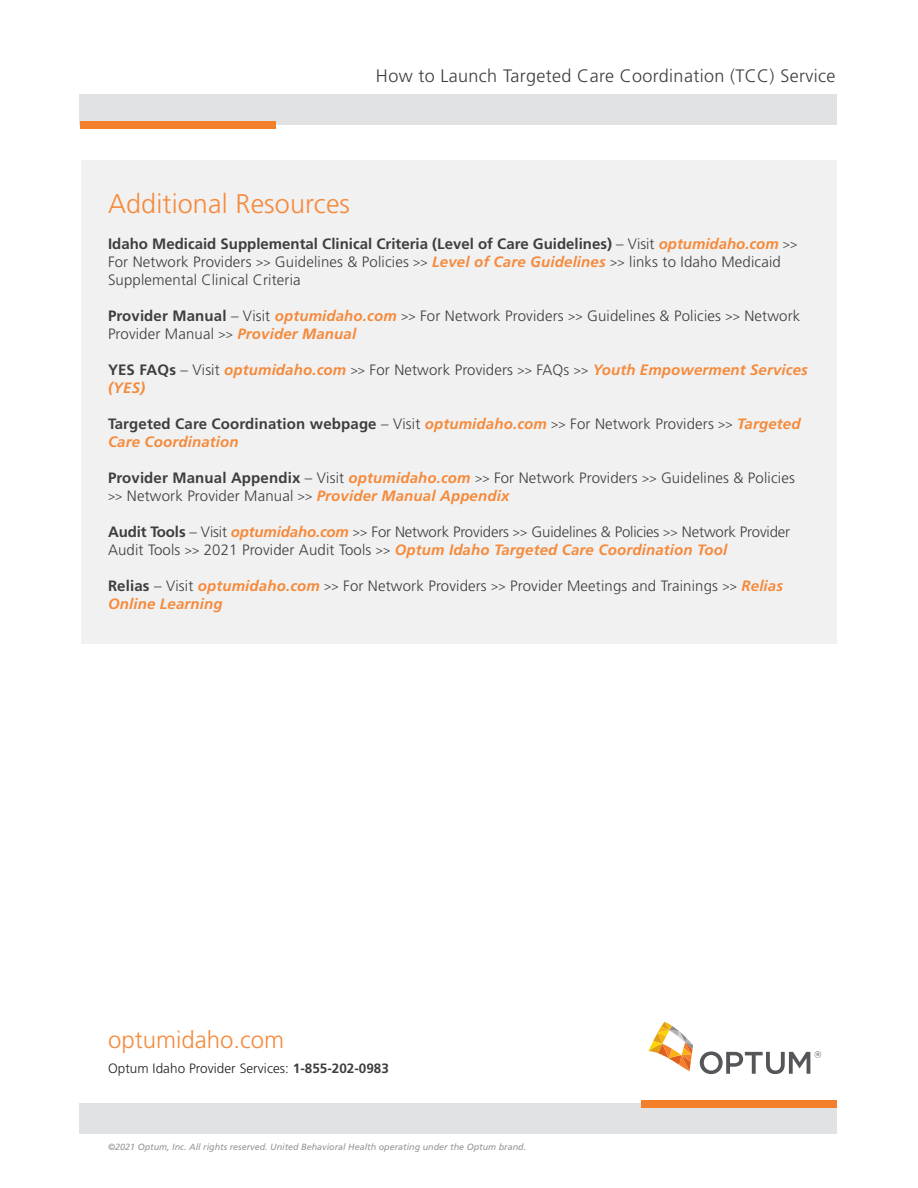
<style>
.page{position:relative;width:918px;height:1188px;background:#fff}
.page>*{position:absolute;margin:0;border:0;box-sizing:border-box;transform-origin:0 0}
.Body_copy{font:300 27px "Frutiger";letter-spacing:.005em;color:#f58a3b}
.t1{font:300 24px "Frutiger";color:#f58a3b}
.t2{font:300 18px "Frutiger";letter-spacing:.02em;color:#3e3e3f}
.t3{font:300 15px/18px "Frutiger";letter-spacing:.01em;color:#3e3e3f}
.t4{font:italic 700 15px/18px "Frutiger";letter-spacing:.01em;color:#f58a3b}
.t5{font:300 15px/18px "Frutiger";letter-spacing:-.01em;color:#3e3e3f}
.Body_Copy{font:300 13.5px "Frutiger";letter-spacing:.005em;color:#231f20}
.t6{font:italic 9px "Frutiger";color:#939598}
.s1{font-weight:700}
.s2{font-weight:700;font-style:italic;color:#f58a3b}
.s3{font-size:12px}
.s4{font-style:normal;color:#3e3e3f}
.s5{font-weight:300;font-style:normal;color:#3e3e3f}
.s6{font-weight:300;font-style:normal;font-size:12px;color:#3e3e3f}
.s7{font-weight:700;color:#3e3e3f}
</style>
<div class="page">
<div style="left:80px;top:1104px;width:757px;height:30px;background:#e1e2e4"></div>
<div style="left:80px;top:95px;width:757px;height:30px;background:#e1e2e4"></div>
<div style="left:642px;top:1100px;width:195px;height:8px;background:#f47f2a"></div>
<div style="left:80px;top:121px;width:195px;height:8px;background:#f47f2a"></div>
<svg style="left:648px;top:1022px;width:45px;height:49px"></svg>
<svg style="left:700px;top:1051px;width:121px;height:23px"></svg>
<div style="left:81px;top:160px;width:756px;height:484px;background:#f1f1f2"></div>
<p class="t2" style="left:376px;top:65px;width:461px">How to Launch Targeted Care Coordination (TCC) Service</p>
<p class="Body_copy" style="left:108px;top:189px;width:244px">Additional Resources</p>
<p class="t3" style="left:108px;top:235px;width:691px"><span class="s1">Idaho Medicaid Supplemental Clinical Criteria (Level of Care Guidelines)</span> – Visit <span class="s2">optumidaho.com</span> <span class="s3">&gt;&gt;<br></span>For Network Providers <span class="s3">&gt;&gt;</span> Guidelines &amp; Policies <span class="s3">&gt;&gt;</span> <span class="s2">Level of Care Guidelines</span> <span class="s3">&gt;&gt;</span> links to Idaho Medicaid<br>Supplemental Clinical Criteria</p>
<p class="t3" style="left:108px;top:307px;width:694px"><span class="s1">Provider Manual</span> – Visit <span class="s2">optumidaho.com</span> <span class="s3">&gt;&gt;</span> For Network Providers <span class="s3">&gt;&gt;</span> Guidelines &amp; Policies <span class="s3">&gt;&gt;</span> Network<br>Provider Manual <span class="s3">&gt;&gt;</span> <span class="s2">Provider Manual</span></p>
<p class="t4" style="left:108px;top:361px;width:701px"><span class="s4">YES FAQs</span> <span class="s5">– Visit</span> optumidaho.com <span class="s6">&gt;&gt;</span> <span class="s5">For Network Providers</span> <span class="s6">&gt;&gt;</span> <span class="s5">FAQs</span> <span class="s6">&gt;&gt;</span> Youth Empowerment Services (YES)</p>
<p class="t4" style="left:108px;top:415px;width:694px"><span class="s4">Targeted Care Coordination webpage</span> <span class="s5">– Visit</span> optumidaho.com <span class="s6">&gt;&gt;</span> <span class="s5">For Network Providers</span> <span class="s6">&gt;&gt;</span> Targeted<br>Care Coordination</p>
<p class="t3" style="left:108px;top:469px;width:688px"><span class="s1">Provider Manual Appendix</span> – Visit <span class="s2">optumidaho.com</span> <span class="s3">&gt;&gt;</span> For Network Providers <span class="s3">&gt;&gt;</span> Guidelines &amp; Policies <span class="s3">&gt;&gt;</span> Network Provider Manual <span class="s3">&gt;&gt;</span> <span class="s2">Provider Manual Appendix</span></p>
<p class="t5" style="left:108px;top:523px;width:684px"><span class="s1">Audit Tools</span> – Visit <span class="s2">optumidaho.com</span> <span class="s3">&gt;&gt;</span> For Network Providers <span class="s3">&gt;&gt;</span> Guidelines &amp; Policies <span class="s3">&gt;&gt;</span> Network Provider<br>Audit Tools <span class="s3">&gt;&gt;</span> 2021 Provider Audit Tools <span class="s3">&gt;&gt;</span> <span class="s2">Optum Idaho Targeted Care Coordination Tool</span></p>
<p class="t3" style="left:108px;top:577px;width:677px"><span class="s1">Relias</span> – Visit <span class="s2">optumidaho.com</span> <span class="s3">&gt;&gt;</span> For Network Providers <span class="s3">&gt;&gt;</span> Provider Meetings and Trainings <span class="s3">&gt;&gt;</span> <span class="s2">Relias<br>Online Learning</span></p>
<p class="t1" style="left:108px;top:1026px;width:178px">optumidaho.com</p>
<p class="Body_Copy" style="left:108px;top:1060px;width:282px">Optum Idaho Provider Services: <span class="s7">1-855-202-0983</span></p>
<p class="t6" style="left:108px;top:1142px;width:420px">©2021 Optum, Inc. All rights reserved. United Behavioral Health operating under the Optum brand.</p>
</div>
